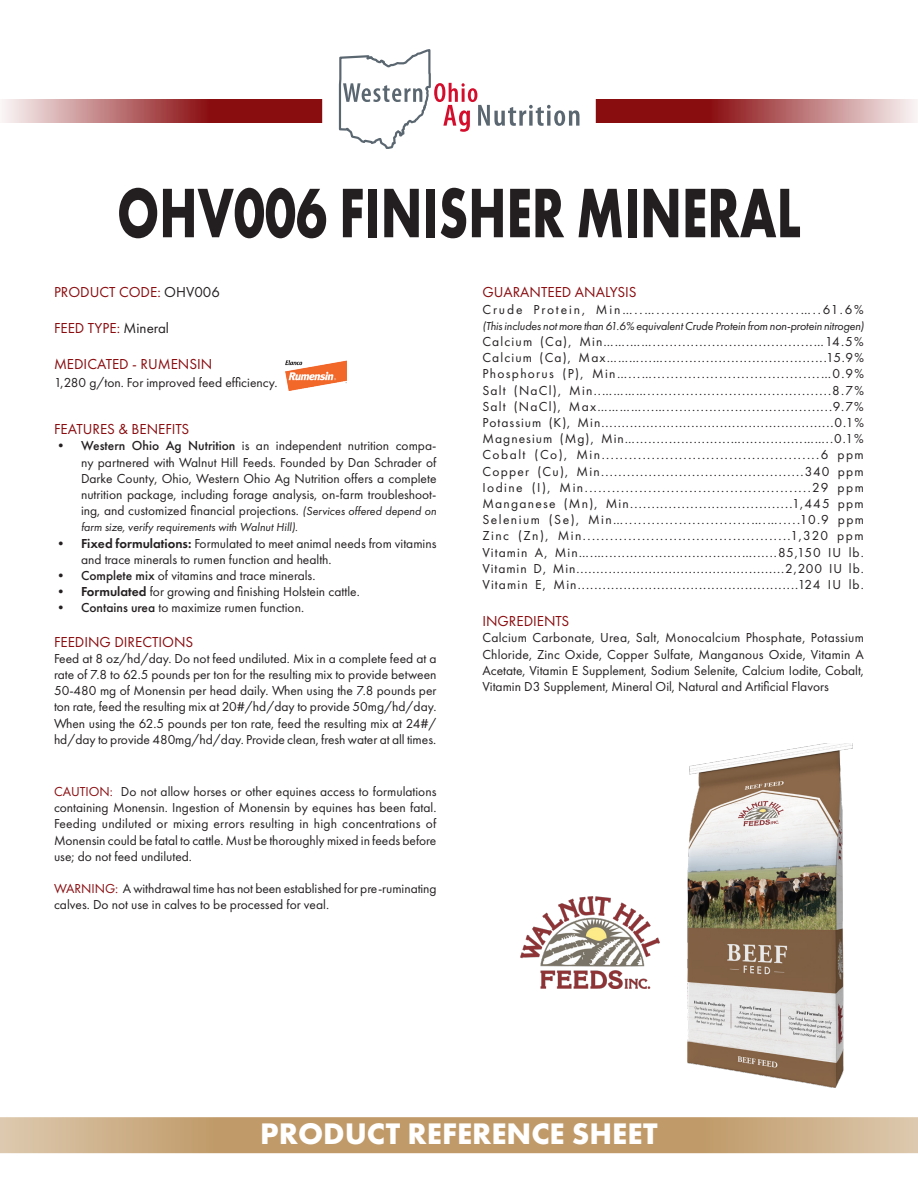
<style>
.page{position:relative;width:918px;height:1188px;background:#fff}
.page>*{position:absolute;margin:0;border:0;box-sizing:border-box;transform-origin:0 0}
.t1{font:700 72.6px "Futura PT";color:#231f20;scale:.71 1}
.t2{font:700 30.9px "Futura PT";color:#fff}
.t3{font:15px "Futura PT";color:#890c0f}
.t4{font:13.5px/16.2px "Futura PT";color:#231f20;text-align:justify}
.t5{font:13.5px "Futura PT";letter-spacing:.11em;color:#231f20}
.t6{font:13.5px "Futura PT";letter-spacing:.09em;color:#231f20}
.t7{font:13.5px "Futura PT";letter-spacing:.075em;color:#231f20}
.t8{font:13.5px "Futura PT";letter-spacing:.08em;color:#231f20}
.t9{font:13.5px "Futura PT";letter-spacing:.085em;color:#231f20}
.t10{font:13.5px "Futura PT";letter-spacing:.07em;color:#231f20}
.t11{font:13.5px "Futura PT";letter-spacing:.095em;color:#231f20}
.t12{font:13.5px "Futura PT";letter-spacing:.1em;color:#231f20}
.t13{font:13.5px "Futura PT";letter-spacing:.105em;color:#231f20}
.t14{font:13.5px "Futura PT";letter-spacing:.14em;color:#231f20}
.t15{font:italic 12px "Futura PT";letter-spacing:-.01em;color:#231f20}
.s1{color:#231f20}
.s2{font-weight:500}
.s3{font-style:italic;font-size:12px}
.s4{font-weight:600}
.s5{color:#890c0f}
</style>
<div class="page">
<svg style="left:2px;top:99px;width:320px;height:24px;background:#ad585a"></svg>
<svg style="left:596px;top:99px;width:321px;height:24px;background:#ad5759"></svg>
<svg style="left:0;top:1117px;width:459px;height:36px;background:#c7a579"></svg>
<svg style="left:459px;top:1117px;width:459px;height:36px;background:#c7a579"></svg>
<svg style="left:339px;top:49px;width:240px;height:100px"></svg>
<img style="left:520px;top:896px;width:140px;height:93px">
<img style="left:285px;top:360px;width:62px;height:31px">
<img style="left:687px;top:743px;width:166px;height:345px">
<p class="t1" style="left:117px;top:166px;width:965px">OHV006 FINISHER MINERAL</p>
<p class="t3" style="left:54px;top:283px;width:167px">PRODUCT CODE: <span class="s1">OHV006</span></p>
<p class="t3" style="left:54px;top:319px;width:117px">FEED TYPE: <span class="s1">Mineral</span></p>
<p class="t3" style="left:54px;top:355px;width:160px">MEDICATED - RUMENSIN</p>
<p class="t4" style="left:54px;top:375px;width:225px">1,280 g/ton. For improved feed efficiency.</p>
<p class="t3" style="left:54px;top:420px;width:137px">FEATURES &amp; BENEFITS</p>
<p class="t4" style="left:81px;top:438px;width:357px;text-indent:-27px"><span class="s2">• Western Ohio Ag Nutrition</span> is an independent nutrition compa&shy;ny partnered with Walnut Hill Feeds. Founded by Dan Schrader of Darke County, Ohio, Western Ohio Ag Nutrition offers a complete nutrition package, including forage analysis, on-farm troubleshoot&shy;ing, and customized financial projections. <span class="s3">(Services offered depend on</span></p>
<p class="t15" style="left:81px;top:520px;width:218px">farm size, verify requirements with Walnut Hill).</p>
<p class="t4" style="left:81px;top:535px;width:357px;text-indent:-27px"><span class="s4">• Fixed formulations:</span> Formulated to meet animal needs from vitamins and trace minerals to rumen function and health.</p>
<p class="t4" style="left:54px;top:567px;width:263px"><span class="s2">• Complete mix</span> of vitamins and trace minerals.</p>
<p class="t4" style="left:54px;top:583px;width:307px"><span class="s4">• Formulated</span> for growing and finishing Holstein cattle.</p>
<p class="t4" style="left:54px;top:600px;width:252px"><span class="s2">• Contains urea</span> to maximize rumen function.</p>
<p class="t3" style="left:54px;top:633px;width:141px">FEEDING DIRECTIONS</p>
<p class="t4" style="left:54px;top:650px;width:384px">Feed at 8 oz/hd/day. Do not feed undiluted. Mix in a complete feed at a rate of 7.8 to 62.5 pounds per ton for the resulting mix to provide between 50-480 mg of Monensin per head daily. When using the 7.8 pounds per ton rate, feed the resulting mix at 20#/hd/day to provide 50mg/hd/day.<br>When using the 62.5 pounds per ton rate, feed the resulting mix at 24#/ hd/day to provide 480mg/hd/day. Provide clean, fresh water at all times.</p>
<p class="t4" style="left:54px;top:783px;width:384px"><span class="s5">CAUTION:</span> Do not allow horses or other equines access to formulations containing Monensin. Ingestion of Monensin by equines has been fatal.<br>Feeding undiluted or mixing errors resulting in high concentrations of Monensin could be fatal to cattle. Must be thoroughly mixed in feeds before use; do not feed undiluted.</p>
<p class="t4" style="left:54px;top:880px;width:384px"><span class="s5">WARNING:</span> A withdrawal time has not been established for pre-ruminating calves. Do not use in calves to be processed for veal.</p>
<p class="t3" style="left:482px;top:283px;width:156px">GUARANTEED ANALYSIS</p>
<p class="t14" style="left:482px;top:301px;width:383px">Crude Protein, Min…..….............................…..61.6%</p>
<p class="t15" style="left:482px;top:319px;width:383px">(This includes not more than 61.6% equivalent Crude Protein from non-protein nitrogen)</p>
<p class="t9" style="left:482px;top:333px;width:383px">Calcium (Ca), Min…….……......................................…14.5%</p>
<p class="t9" style="left:482px;top:350px;width:383px">Calcium (Ca), Max………...….......................................15.9%</p>
<p class="t12" style="left:482px;top:366px;width:383px">Phosphorus (P), Min…...…......................................…0.9%</p>
<p class="t6" style="left:482px;top:382px;width:383px">Salt (NaCl), Min..…………...........................................8.7%</p>
<p class="t6" style="left:482px;top:398px;width:383px">Salt (NaCl), Max…………...….......................................9.7%</p>
<p class="t7" style="left:482px;top:414px;width:383px">Potassium (K), Min.........................................................0.1%</p>
<p class="t7" style="left:482px;top:431px;width:383px">Magnesium (Mg), Min….......................…...............……..0.1%</p>
<p class="t5" style="left:482px;top:447px;width:383px">Cobalt (Co), Min................................................6 ppm</p>
<p class="t11" style="left:482px;top:463px;width:383px">Copper (Cu), Min...............................................340 ppm</p>
<p class="t5" style="left:482px;top:479px;width:383px">Iodine (I), Min..................................................29 ppm</p>
<p class="t6" style="left:482px;top:495px;width:383px">Manganese (Mn), Min......................................1,445 ppm</p>
<p class="t13" style="left:482px;top:512px;width:383px">Selenium (Se), Min…............................….….....10.9 ppm</p>
<p class="t5" style="left:482px;top:528px;width:383px">Zinc (Zn), Min..............................................1,320 ppm</p>
<p class="t8" style="left:482px;top:544px;width:383px">Vitamin A, Min….….................................…......85,150 IU lb.</p>
<p class="t10" style="left:482px;top:560px;width:383px">Vitamin D, Min....................................................2,200 IU lb.</p>
<p class="t8" style="left:482px;top:576px;width:383px">Vitamin E, Min.....................................................124 IU lb.</p>
<p class="t3" style="left:482px;top:612px;width:88px">INGREDIENTS</p>
<p class="t4" style="left:482px;top:630px;width:383px">Calcium Carbonate, Urea, Salt, Monocalcium Phosphate, Potassium Chloride, Zinc Oxide, Copper Sulfate, Manganous Oxide, Vitamin A Acetate, Vitamin E Supplement, Sodium Selenite, Calcium Iodite, Cobalt, Vitamin D3 Supplement, Mineral Oil, Natural and Artificial Flavors</p>
<h2 class="t2" style="left:260px;top:1113px;width:399px">PRODUCT REFERENCE SHEET</h2>
</div>
